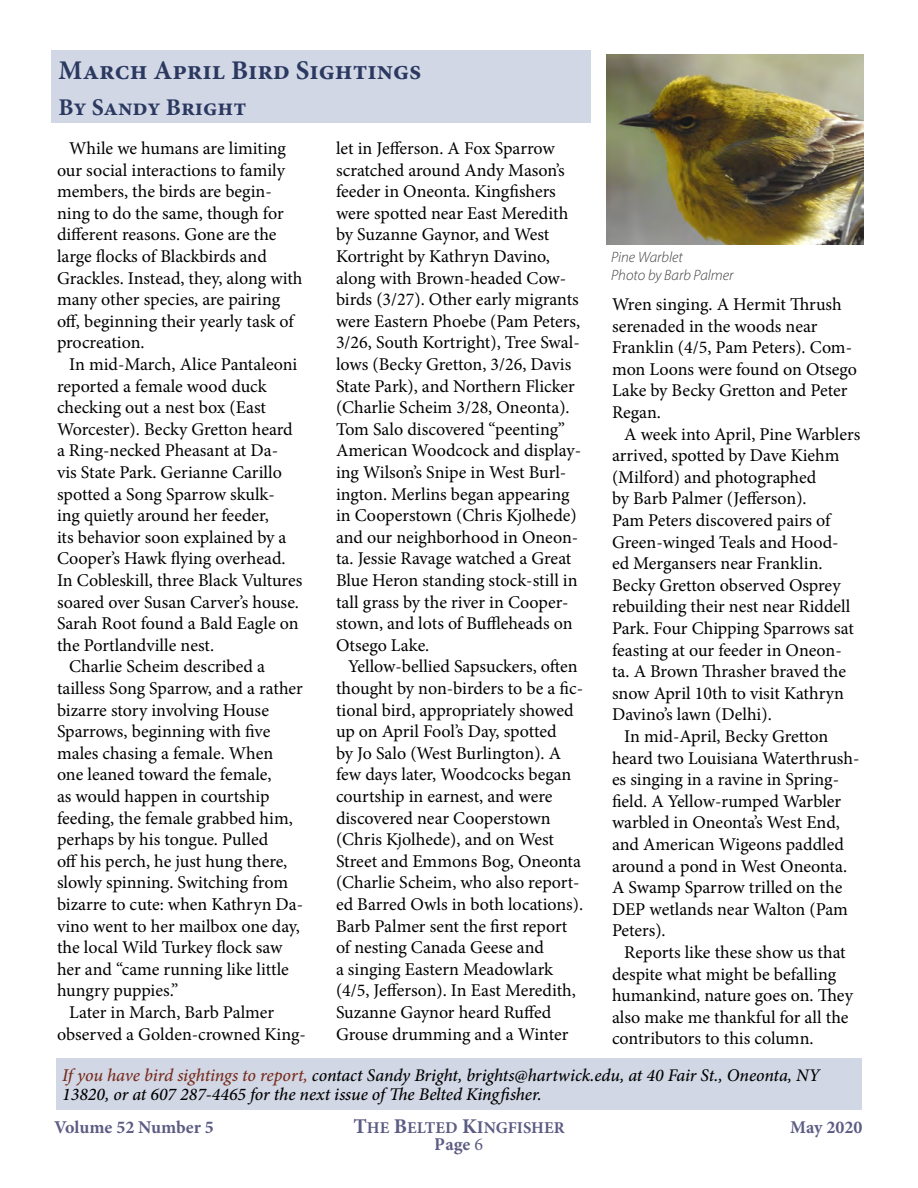
<style>
.page{position:relative;width:918px;height:1188px;background:#fff}
.page>*{position:absolute;margin:0;border:0;box-sizing:border-box;transform-origin:0 0}
.t1{font:700 27px "Minion Pro";color:#2b3961}
.t2{font:700 24px "Minion Pro";letter-spacing:-.005em;color:#2b3961}
.t3{font:18px/21.6px "Minion Pro";letter-spacing:-.005em;color:#000}
.t4{font:700 18px "Minion Pro";color:#202056}
.t5{font:italic 500 17.85px/18.8px "Minion Pro";letter-spacing:-.005em;color:#000}
.t6{font:700 16.5px "Minion Pro";color:#202056}
.t7{font:italic 300 15px/18px "Myriad Pro";color:#414042}
.s1{font-size:18px;color:#782b1b}
.s2{font-size:21px}
.s3{font-size:18px}
.s4{font-weight:400}
</style>
<div class="page">
<div style="left:51px;top:50px;width:540px;height:73px;background:#d1d7e5"></div>
<div style="left:56px;top:1058px;width:806px;height:52px;background:#d1d7e5"></div>
<img style="left:606px;top:54px;width:258px;height:190px">
<h1 class="t1" style="left:58px;top:51px;width:364px">March April Bird Sightings</h1>
<h2 class="t2" style="left:58px;top:90px;width:189px">By Sandy Bright</h2>
<p class="t3" style="left:57px;top:138px;width:247px;text-indent:12px">While we humans are limiting our social interactions to family members, the birds are begin&shy;ning to do the same, though for different reasons. Gone are the large flocks of Blackbirds and<br>Grackles. Instead, they, along with many other species, are pairing off, beginning their yearly task of procreation.</p>
<p class="t3" style="left:69px;top:354px;width:230px">In mid-March, Alice Pantaleoni</p>
<p class="t3" style="left:57px;top:375px;width:211px">reported a female wood duck</p>
<p class="t3" style="left:57px;top:397px;width:211px">checking out a nest box (East</p>
<p class="t3" style="left:57px;top:418px;width:237px">Worcester). Becky Gretton heard</p>
<p class="t3" style="left:57px;top:440px;width:223px">a Ring-necked Pheasant at Da-</p>
<p class="t3" style="left:57px;top:462px;width:226px">vis State Park. Gerianne Carillo</p>
<p class="t3" style="left:57px;top:483px;width:219px">spotted a Song Sparrow skulk-</p>
<p class="t3" style="left:57px;top:505px;width:213px">ing quietly around her feeder,</p>
<p class="t3" style="left:57px;top:526px;width:231px">its behavior soon explained by a</p>
<p class="t3" style="left:57px;top:548px;width:230px">Cooper’s Hawk flying overhead.</p>
<p class="t3" style="left:57px;top:570px;width:247px">In Cobleskill, three Black Vultures</p>
<p class="t3" style="left:57px;top:591px;width:243px">soared over Susan Carver’s house.</p>
<p class="t3" style="left:57px;top:613px;width:243px">Sarah Root found a Bald Eagle on</p>
<p class="t3" style="left:57px;top:634px;width:159px">the Portlandville nest.</p>
<p class="t3" style="left:69px;top:656px;width:197px">Charlie Scheim described a</p>
<p class="t3" style="left:57px;top:678px;width:247px">tailless Song Sparrow, and a rather</p>
<p class="t3" style="left:57px;top:699px;width:214px">bizarre story involving House</p>
<p class="t3" style="left:57px;top:721px;width:215px">Sparrows, beginning with five</p>
<p class="t3" style="left:57px;top:742px;width:218px">males chasing a female. When</p>
<p class="t3" style="left:57px;top:764px;width:216px">one leaned toward the female,</p>
<p class="t3" style="left:57px;top:786px;width:214px">as would happen in courtship</p>
<p class="t3" style="left:57px;top:807px;width:237px">feeding, the female grabbed him,</p>
<p class="t3" style="left:57px;top:829px;width:213px">perhaps by his tongue. Pulled</p>
<p class="t3" style="left:57px;top:850px;width:232px">off his perch, he just hung there,</p>
<p class="t3" style="left:57px;top:872px;width:233px">slowly spinning. Switching from</p>
<p class="t3" style="left:57px;top:894px;width:248px">bizarre to cute: when Kathryn Da-</p>
<p class="t3" style="left:57px;top:915px;width:245px">vino went to her mailbox one day,</p>
<p class="t3" style="left:57px;top:937px;width:227px">the local Wild Turkey flock saw</p>
<p class="t3" style="left:57px;top:958px;width:233px">her and “came running like little</p>
<p class="t3" style="left:57px;top:980px;width:123px">hungry puppies.”</p>
<p class="t3" style="left:69px;top:1002px;width:206px">Later in March, Barb Palmer</p>
<p class="t3" style="left:57px;top:1023px;width:250px">observed a Golden-crowned King-</p>
<p class="t3" style="left:336px;top:138px;width:247px">let in Jefferson. A Fox Sparrow scratched around Andy Mason’s feeder in Oneonta. Kingfishers were spotted near East Meredith by Suzanne Gaynor, and West<br>Kortright by Kathryn Davino, along with Brown-headed Cow&shy;birds (3/27). Other early migrants were Eastern Phoebe (Pam Peters,<br>3/26, South Kortright), Tree Swal&shy;lows (Becky Gretton, 3/26, Davis<br>State Park), and Northern Flicker (Charlie Scheim 3/28, Oneonta).<br>Tom Salo discovered “peenting”<br>American Woodcock and display&shy;ing Wilson’s Snipe in West Burl&shy;ington. Merlins began appearing in Cooperstown (Chris Kjolhede) and our neighborhood in Oneon&shy;ta. Jessie Ravage watched a Great<br>Blue Heron standing stock-still in tall grass by the river in Cooper&shy;stown, and lots of Buffleheads on<br>Otsego Lake.</p>
<p class="t3" style="left:336px;top:656px;width:249px;text-indent:12px">Yellow-bellied Sapsuckers, often thought by non-birders to be a fic&shy;tional bird, appropriately showed up on April Fool’s Day, spotted<br>by Jo Salo (West Burlington). A few days later, Woodcocks began courtship in earnest, and were discovered near Cooperstown (Chris Kjolhede), and on West<br>Street and Emmons Bog, Oneonta (Charlie Scheim, who also report&shy;ed Barred Owls in both locations).<br>Barb Palmer sent the first report of nesting Canada Geese and<br>a singing Eastern Meadowlark (4/5, Jefferson). In East Meredith,<br>Suzanne Gaynor heard Ruffed<br>Grouse drumming and a Winter</p>
<p class="t7" style="left:611px;top:248px;width:124px">Pine Warblet<br>Photo by Barb Palmer</p>
<p class="t3" style="left:612px;top:294px;width:246px">Wren singing. A Hermit Thrush serenaded in the woods near<br>Franklin (4/5, Pam Peters). Com&shy;mon Loons were found on Otsego<br>Lake by Becky Gretton and Peter<br>Regan.</p>
<p class="t3" style="left:624px;top:423px;width:238px">A week into April, Pine Warblers</p>
<p class="t3" style="left:612px;top:445px;width:229px">arrived, spotted by Dave Kiehm</p>
<p class="t3" style="left:612px;top:466px;width:206px">(Milford) and photographed</p>
<p class="t3" style="left:612px;top:488px;width:196px">by Barb Palmer (Jefferson).</p>
<p class="t3" style="left:612px;top:510px;width:220px">Pam Peters discovered pairs of</p>
<p class="t3" style="left:612px;top:531px;width:228px">Green-winged Teals and Hood-</p>
<p class="t3" style="left:612px;top:553px;width:212px">ed Mergansers near Franklin.</p>
<p class="t3" style="left:612px;top:574px;width:230px">Becky Gretton observed Osprey</p>
<p class="t3" style="left:612px;top:596px;width:240px">rebuilding their nest near Riddell</p>
<p class="t3" style="left:612px;top:618px;width:243px">Park. Four Chipping Sparrows sat</p>
<p class="t3" style="left:612px;top:639px;width:231px">feasting at our feeder in Oneon-</p>
<p class="t3" style="left:612px;top:661px;width:236px">ta. A Brown Thrasher braved the</p>
<p class="t3" style="left:612px;top:682px;width:234px">snow April 10th to visit Kathryn</p>
<p class="t3" style="left:612px;top:704px;width:161px">Davino’s lawn (Delhi).</p>
<p class="t3" style="left:624px;top:726px;width:206px">In mid-April, Becky Gretton</p>
<p class="t3" style="left:612px;top:747px;width:249px">heard two Louisiana Waterthrush-</p>
<p class="t3" style="left:612px;top:769px;width:229px">es singing in a ravine in Spring-</p>
<p class="t3" style="left:612px;top:790px;width:231px">field. A Yellow-rumped Warbler</p>
<p class="t3" style="left:612px;top:812px;width:229px">warbled in Oneonta’s West End,</p>
<p class="t3" style="left:612px;top:834px;width:234px">and American Wigeons paddled</p>
<p class="t3" style="left:612px;top:855px;width:237px">around a pond in West Oneonta.</p>
<p class="t3" style="left:612px;top:877px;width:232px">A Swamp Sparrow trilled on the</p>
<p class="t3" style="left:612px;top:898px;width:237px">DEP wetlands near Walton (Pam</p>
<p class="t3" style="left:612px;top:920px;width:55px">Peters).</p>
<p class="t3" style="left:624px;top:942px;width:223px">Reports like these show us that</p>
<p class="t3" style="left:612px;top:963px;width:226px">despite what might be befalling</p>
<p class="t3" style="left:612px;top:985px;width:242px">humankind, nature goes on. They</p>
<p class="t3" style="left:612px;top:1006px;width:238px">also make me thankful for all the</p>
<p class="t3" style="left:612px;top:1028px;width:203px">contributors to this column.</p>
<p class="t5" style="left:62px;top:1066px;width:759px"><span class="s1">If you have bird sightings to report,</span> contact Sandy Bright, brights@hartwick.edu, at 40 Fair St., Oneonta, NY<br>13820, or at 607 287-4465 for the next issue of The Belted Kingfisher.</p>
<p class="t4" style="left:54px;top:1114px;width:161px">Volume 52 Number 5</p>
<p class="t6" style="left:353px;top:1116px;width:213px"><span class="s2">T</span>HE <span class="s2">B</span>ELTED <span class="s2">K</span><span class="s3">I</span>NGFISHER</p>
<p class="t4" style="left:790px;top:1114px;width:74px">May 2020</p>
<p class="t4" style="left:435px;top:1132px;width:50px">Page <span class="s4">6</span></p>
</div>
